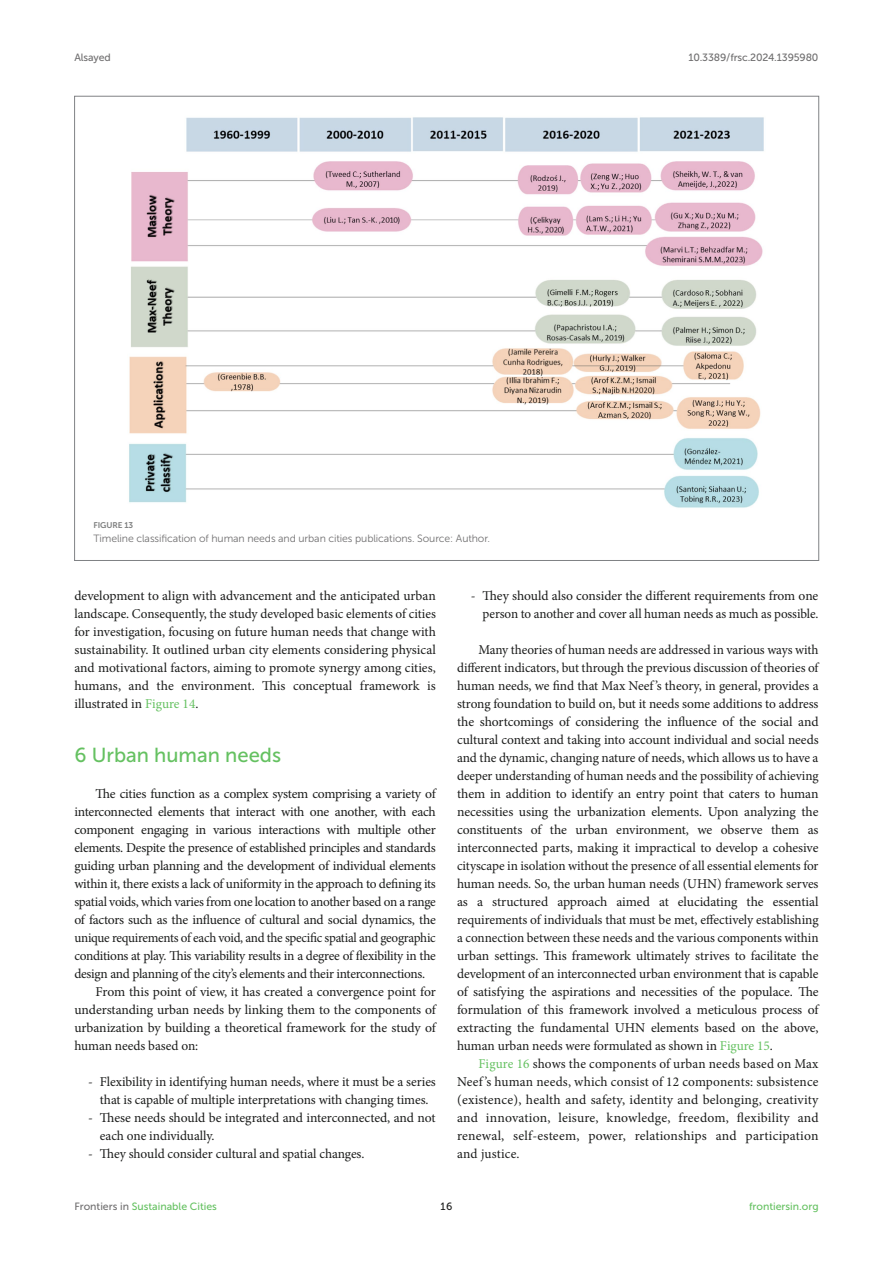
<style>
.page{position:relative;width:893px;height:1263px;background:#fff}
.page>*{position:absolute;margin:0;border:0;box-sizing:border-box;transform-origin:0 0}
.HEAD_1{font:20.25px "Museo Sans 500";color:#65c161}
.TEXT{font:13.5px/18px "Minion Pro";letter-spacing:-.005em;color:#1b1c1b;text-align:justify}
.TEXT_FLUSH{font:13.5px/18px "Minion Pro";letter-spacing:-.015em;color:#1b1c1b;text-align:justify}
.BL_MID{font:13.5px/18px "Minion Pro";letter-spacing:-.005em;color:#1b1c1b}
.BL_ABW{font:13.5px/18px "Minion Pro";letter-spacing:-.005em;color:#1b1c1b;text-align:center}
.BL_BLW{font:13.5px/18px "Minion Pro";letter-spacing:-.01em;color:#1b1c1b;text-align:right}
.FIG_LEG{font:10.5px "Museo Sans 300";letter-spacing:-.01em;color:#706f70}
.t1{font:10.5px "Museo Sans 500";color:#65c161}
.t2{font:10.5px "Museo Sans 500";letter-spacing:-.015em;color:#706f70}
.t3{font:10.5px "Museo Sans 500";color:#1b1c1b}
.FIG_HD{font:8.25px "Museo Sans 700";letter-spacing:-.01em;color:#7e7f7f}
.s1{color:#65c161}
.s2{color:#706f70}
</style>
<div class="page">
<img style="left:129px;top:117px;width:635px;height:391px">
<p class="t2" style="left:74px;top:51px;width:38px">Alsayed</p>
<p class="t2" style="left:688px;top:51px;width:132px">10.3389/frsc.2024.1395980</p>
<p class="FIG_HD" style="left:94px;top:521px;width:41px">FIGURE 13</p>
<p class="FIG_LEG" style="left:94px;top:532px;width:398px">Timeline classification of human needs and urban cities publications. Source: Author.</p>
<p class="TEXT_FLUSH" style="left:74px;top:587px;width:363px">development to align with advancement and the anticipated urban landscape. Consequently, the study developed basic elements of cities for investigation, focusing on future human needs that change with sustainability. It outlined urban city elements considering physical and motivational factors, aiming to promote synergy among cities, humans, and the environment. This conceptual framework is illustrated in <span class="s1">Figure 14</span>.</p>
<p class="HEAD_1" style="left:74px;top:744px;width:208px">6 Urban human needs</p>
<p class="TEXT_FLUSH" style="left:74px;top:785px;width:363px;text-indent:21px">The cities function as a complex system comprising a variety of interconnected elements that interact with one another, with each component engaging in various interactions with multiple other elements. Despite the presence of established principles and standards guiding urban planning and the development of individual elements within it, there exists a lack of uniformity in the approach to defining its spatial voids, which varies from one location to another based on a range of factors such as the influence of cultural and social dynamics, the unique requirements of each void, and the specific spatial and geographic conditions at play. This variability results in a degree of flexibility in the design and planning of the city’s elements and their interconnections.</p>
<p class="TEXT" style="left:74px;top:983px;width:363px;text-indent:21px">From this point of view, it has created a convergence point for understanding urban needs by linking them to the components of urbanization by building a theoretical framework for the study of human needs based on:</p>
<p class="BL_ABW" style="left:88px;top:1073px;width:349px">- Flexibility in identifying human needs, where it must be a series that is capable of multiple interpretations with changing times.</p>
<p class="BL_MID" style="left:100px;top:1109px;width:337px;text-indent:-12px">- These needs should be integrated and interconnected, and not each one individually.</p>
<p class="BL_MID" style="left:88px;top:1145px;width:278px">- They should consider cultural and spatial changes.</p>
<p class="BL_BLW" style="left:471px;top:587px;width:349px">- They should also consider the different requirements from one person to another and cover all human needs as much as possible.</p>
<p class="TEXT" style="left:457px;top:641px;width:363px;text-indent:21px">Many theories of human needs are addressed in various ways with different indicators, but through the previous discussion of theories of human needs, we find that Max Neef ’s theory, in general, provides a strong foundation to build on, but it needs some additions to address the shortcomings of considering the influence of the social and cultural context and taking into account individual and social needs and the dynamic, changing nature of needs, which allows us to have a deeper understanding of human needs and the possibility of achieving them in addition to identify an entry point that caters to human necessities using the urbanization elements. Upon analyzing the constituents of the urban environment, we observe them as interconnected parts, making it impractical to develop a cohesive cityscape in isolation without the presence of all essential elements for human needs. So, the urban human needs (UHN) framework serves as a structured approach aimed at elucidating the essential requirements of individuals that must be met, effectively establishing a connection between these needs and the various components within urban settings. This framework ultimately strives to facilitate the development of an interconnected urban environment that is capable of satisfying the aspirations and necessities of the populace. The formulation of this framework involved a meticulous process of extracting the fundamental UHN elements based on the above, human urban needs were formulated as shown in <span class="s1">Figure 15</span>.</p>
<p class="TEXT" style="left:457px;top:1055px;width:363px;text-indent:21px"><span class="s1">Figure 16</span> shows the components of urban needs based on Max Neef ’s human needs, which consist of 12 components: subsistence (existence), health and safety, identity and belonging, creativity and innovation, leisure, knowledge, freedom, flexibility and renewal, self-esteem, power, relationships and participation and justice.</p>
<p class="t1" style="left:74px;top:1200px;width:144px"><span class="s2">Frontiers in</span> Sustainable Cities</p>
<p class="t3" style="left:440px;top:1200px;width:13px">16</p>
<p class="t1" style="left:749px;top:1200px;width:71px">frontiersin.org</p>
</div>
